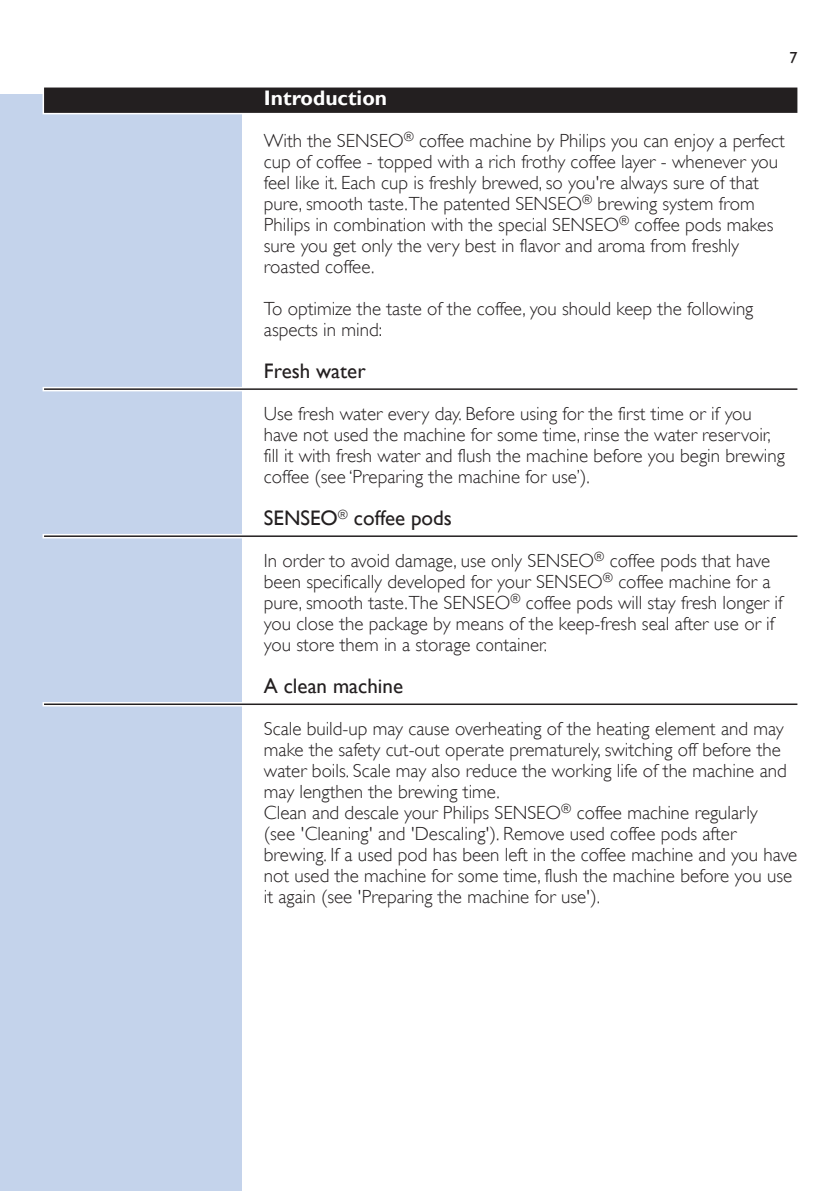
<style>
.page{position:relative;width:840px;height:1191px;background:#fff}
.page>*{position:absolute;margin:0;border:0;box-sizing:border-box;transform-origin:0 0}
.t1{font:21px "Gill Sans Alt One WGL";color:#231f20}
.t2{font:700 21px "Gill Sans Alt One WGL";color:#fff}
.t3{font:19px/21px "Gill Sans Alt One WGL Light";color:#231f20}
.t4{font:16px "Gill Sans Alt One WGL";color:#231f20}
</style>
<div class="page">
<div style="left:0;top:95px;width:241px;height:1096px;background:#c4d3eb"></div>
<div style="left:43px;top:86px;width:754px;height:28px;background:#979596"></div>
<div style="left:44px;top:88px;width:753px;height:25px;background:#231f20"></div>
<hr style="left:43px;top:387px;width:754px;height:4px;background:#fff">
<hr style="left:44px;top:388px;width:753px;height:2px;background:#231f20">
<hr style="left:43px;top:534px;width:754px;height:4px;background:#fff">
<hr style="left:44px;top:535px;width:753px;height:2px;background:#231f20">
<hr style="left:43px;top:702px;width:754px;height:4px;background:#fff">
<hr style="left:44px;top:703px;width:753px;height:2px;background:#231f20">
<p class="t4" style="left:789px;top:47px;width:9px">7</p>
<p class="t2" style="left:264px;top:84px;width:125px">Introduction</p>
<p class="t3" style="left:264px;top:130px;width:522px">With the SENSEO<sup>®</sup> coffee machine by Philips you can enjoy a perfect cup of coffee - topped with a rich frothy coffee layer - whenever you feel like it. Each cup is freshly brewed, so you're always sure of that pure, smooth taste.The patented Senseo</p>
<p class="t3" style="left:582px;top:193px;width:174px"><sup>®</sup> brewing system from</p>
<p class="t3" style="left:264px;top:214px;width:310px">Philips in combination with the special Senseo</p>
<p class="t3" style="left:264px;top:214px;width:510px;text-indent:355px"><sup>®</sup> coffee pods makes sure you get only the very best in flavor and aroma from freshly roasted coffee.</p>
<p class="t3" style="left:264px;top:298px;width:490px">To optimize the taste of the coffee, you should keep the following aspects in mind:</p>
<p class="t1" style="left:264px;top:356px;width:103px">Fresh water</p>
<p class="t3" style="left:264px;top:403px;width:522px">Use fresh water every day. Before using for the first time or if you have not used the machine for some time, rinse the water reservoir, fill it with fresh water and flush the machine before you begin brewing coffee (see ‘Preparing the machine for use’).</p>
<p class="t1" style="left:264px;top:503px;width:189px">Sens eo<sup>®</sup> coffee pods</p>
<p class="t3" style="left:264px;top:550px;width:285px">In order to avoid damage, use only Senseo</p>
<p class="t3" style="left:594px;top:550px;width:177px"><sup>®</sup> coffee pods that have</p>
<p class="t3" style="left:264px;top:571px;width:293px">been specifically developed for your Senseo</p>
<p class="t3" style="left:602px;top:571px;width:169px"><sup>®</sup> coffee machine for a</p>
<p class="t3" style="left:264px;top:592px;width:201px">pure, smooth taste.The Senseo</p>
<p class="t3" style="left:264px;top:592px;width:520px;text-indent:246px"><sup>®</sup> coffee pods will stay fresh longer if you close the package by means of the keep-fresh seal after use or if you store them in a storage container.</p>
<p class="t1" style="left:264px;top:671px;width:141px">A clean machine</p>
<p class="t3" style="left:264px;top:718px;width:524px">Scale build-up may cause overheating of the heating element and may make the safety cut-out operate prematurely, switching off before the water boils. Scale may also reduce the working life of the machine and may lengthen the brewing time.<br>Clean and descale your Philips Senseo</p>
<p class="t3" style="left:264px;top:802px;width:534px;text-indent:297px"><sup>®</sup> coffee machine regularly<br>(see 'Cleaning' and 'Descaling'). Remove used coffee pods after brewing. If a used pod has been left in the coffee machine and you have not used the machine for some time, flush the machine before you use it again (see 'Preparing the machine for use').</p>
</div>
